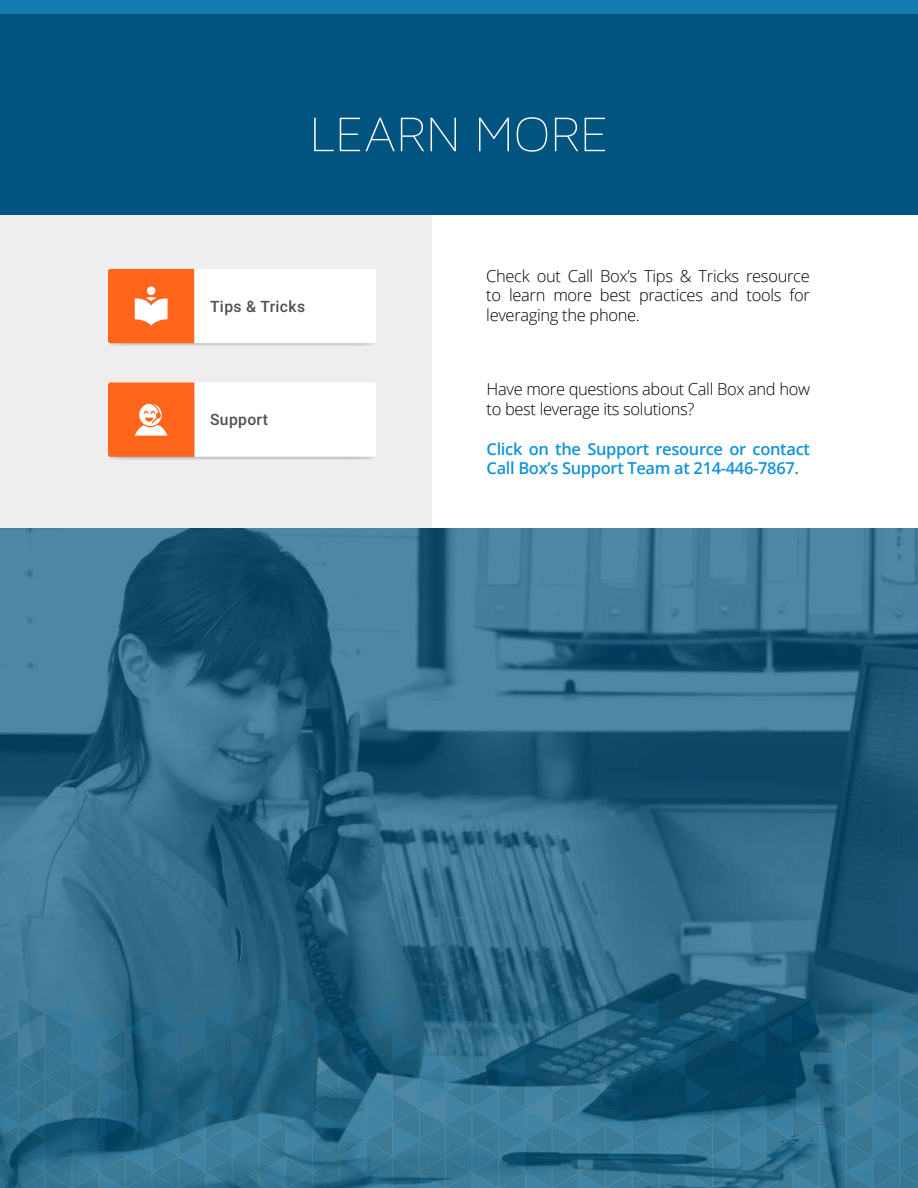
<style>
.page{position:relative;width:918px;height:1188px;background:#fff}
.page>*{position:absolute;margin:0;border:0;box-sizing:border-box;transform-origin:0 0}
.t1{font:54px "Maven Pro Light 200";letter-spacing:.01em;color:#fff}
.body{font:300 16.5px/19.8px "Open Sans";letter-spacing:-.02em;color:#000;text-align:justify}
.body-2{font:600 16.5px/19.8px "Open Sans";letter-spacing:-.02em;color:#1394d7}
.t2{font:500 15.6px "Roboto";letter-spacing:.025em;color:#505050}
</style>
<div class="page">
<div style="left:0;top:204px;width:432px;height:324px;background:#eee"></div>
<img style="left:0;top:528px;width:918px;height:471px">
<div style="left:108px;top:386px;width:268px;height:74px;background:#cfcfcf;border-radius:2px"></div>
<svg style="left:108px;top:382px;width:268px;height:75px;background:#fed1bc"></svg>
<svg style="left:108px;top:272px;width:268px;height:75px"></svg>
<svg style="left:108px;top:269px;width:268px;height:74px;background:#fed2bc"></svg>
<div style="left:0;top:0;width:918px;height:215px;background:#00547f"></div>
<div style="left:0;top:0;width:918px;height:14px;background:#157bb0"></div>
<svg style="left:0;top:999px;width:918px;height:189px;background:#2a6987"></svg>
<p class="t1" style="left:310px;top:105px;width:299px">LEARN MORE</p>
<p class="t2" style="left:210px;top:295px;width:97px">Tips &amp; Tricks</p>
<p class="t2" style="left:210px;top:409px;width:59px">Support</p>
<p class="body" style="left:486px;top:265px;width:325px">Check out Call Box’s Tips &amp; Tricks resource to learn more best practices and tools for leveraging the phone.</p>
<p class="body" style="left:487px;top:379px;width:325px">Have more questions about Call Box and how to best leverage its solutions?</p>
<p class="body-2" style="left:487px;top:438px;width:325px">Click on the Support resource or contact<br>Call Box’s Support Team at 214-446-7867.</p>
</div>
